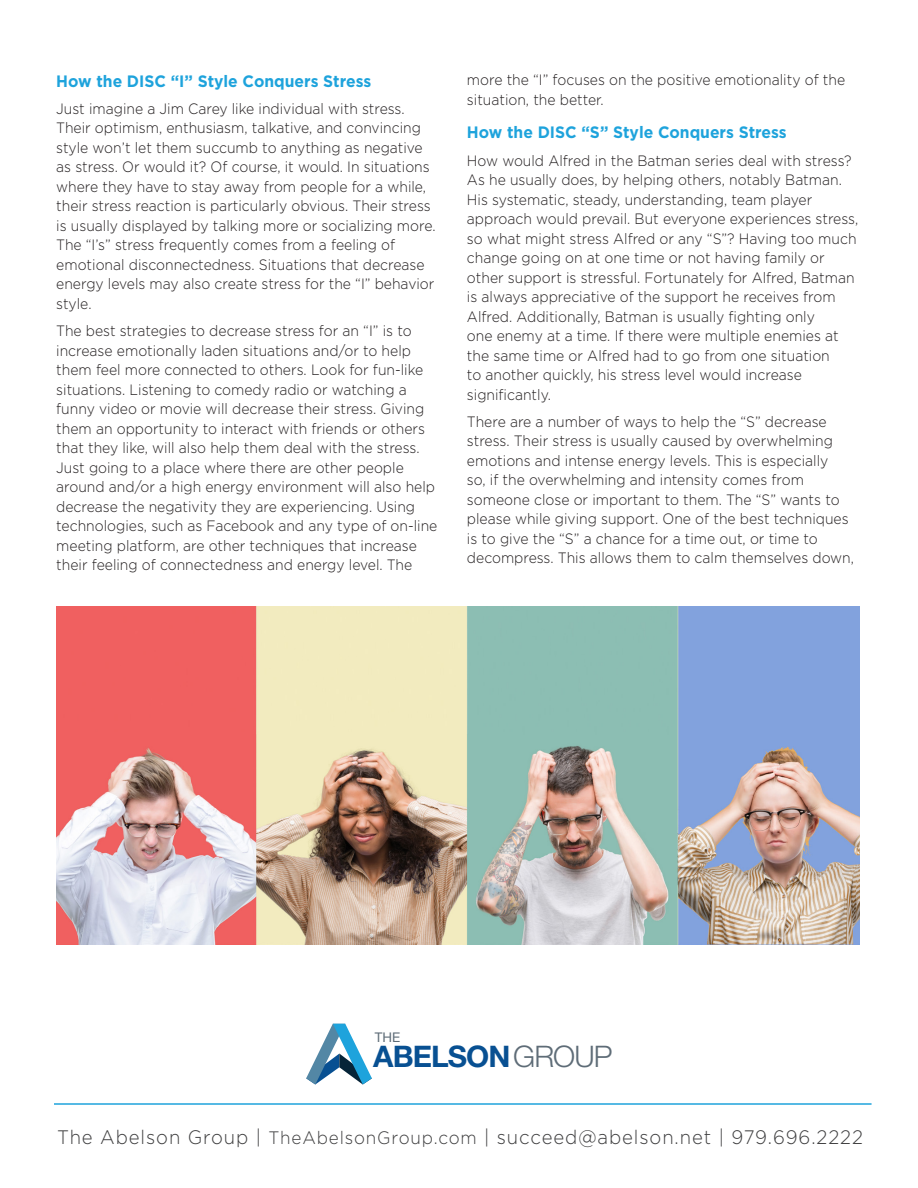
<style>
.page{position:relative;width:918px;height:1188px;background:#fff}
.page>*{position:absolute;margin:0;border:0;box-sizing:border-box;transform-origin:0 0}
.t1{font:700 29.7px "Helvetica Neue";letter-spacing:-.03em;color:#085092}
.t2{font:300 19.5px "Gotham";letter-spacing:.05em;color:#3e3e3f;scale:.95 1}
.SUBHEAD{font:700 16.5px "Gotham";color:#1ea3dc;scale:.95 1}
.paragraphs{font:300 15px/19.5px "Gotham";color:#231f20;scale:.93 1}
.t3{font:13.35px "Helvetica Neue";color:#5e6c77}
.s1{font-weight:300;color:#5e6c77}
.s2{font-size:18px}
</style>
<div class="page">
<hr style="left:54px;top:1103px;width:818px;height:2px;background:#1ea3dc">
<svg style="left:306px;top:1024px;width:66px;height:60px"></svg>
<img style="left:56px;top:607px;width:804px;height:338px">
<p class="SUBHEAD" style="left:56px;top:70px;width:333px">How the DISC “I” Style Conquers Stress</p>
<p class="paragraphs" style="left:56px;top:99px;width:409px">Just imagine a Jim Carey like individual with stress.<br>Their optimism, enthusiasm, talkative, and convincing style won’t let them succumb to anything as negative as stress. Or would it? Of course, it would. In situations where they have to stay away from people for a while, their stress reaction is particularly obvious. Their stress is usually displayed by talking more or socializing more.<br>The “I’s” stress frequently comes from a feeling of emotional disconnectedness. Situations that decrease energy levels may also create stress for the “I” behavior style.</p>
<p class="paragraphs" style="left:56px;top:321px;width:411px">The best strategies to decrease stress for an “I” is to increase emotionally laden situations and/or to help them feel more connected to others. Look for fun-like situations. Listening to comedy radio or watching a funny video or movie will decrease their stress. Giving them an opportunity to interact with friends or others that they like, will also help them deal with the stress.<br>Just going to a place where there are other people around and/or a high energy environment will also help decrease the negativity they are experiencing. Using technologies, such as Facebook and any type of on-line meeting platform, are other techniques that increase their feeling of connectedness and energy level. The</p>
<p class="paragraphs" style="left:467px;top:70px;width:408px">more the “I” focuses on the positive emotionality of the situation, the better.</p>
<p class="SUBHEAD" style="left:467px;top:121px;width:338px">How the DISC “S” Style Conquers Stress</p>
<p class="paragraphs" style="left:467px;top:150px;width:422px">How would Alfred in the Batman series deal with stress?<br>As he usually does, by helping others, notably Batman.<br>His systematic, steady, understanding, team player approach would prevail. But everyone experiences stress, so what might stress Alfred or any “S”? Having too much change going on at one time or not having family or other support is stressful. Fortunately for Alfred, Batman is always appreciative of the support he receives from Alfred. Additionally, Batman is usually fighting only<br>one enemy at a time. If there were multiple enemies at the same time or Alfred had to go from one situation<br>to another quickly, his stress level would increase significantly.</p>
<p class="paragraphs" style="left:467px;top:411px;width:418px">There are a number of ways to help the “S” decrease stress. Their stress is usually caused by overwhelming emotions and intense energy levels. This is especially<br>so, if the overwhelming and intensity comes from someone close or important to them. The “S” wants to please while giving support. One of the best techniques is to give the “S” a chance for a time out, or time to decompress. This allows them to calm themselves down,</p>
<p class="t3" style="left:375px;top:1028px;width:27px">THE</p>
<p class="t1" style="left:373px;top:1033px;width:241px">ABELSON<span class="s1">GROUP</span></p>
<p class="t2" style="left:57px;top:1125px;width:850px">The Abelson Group | <span class="s2">TheAbelsonGroup.com</span> | succeed@abelson.net | 979.696.2222</p>
</div>
